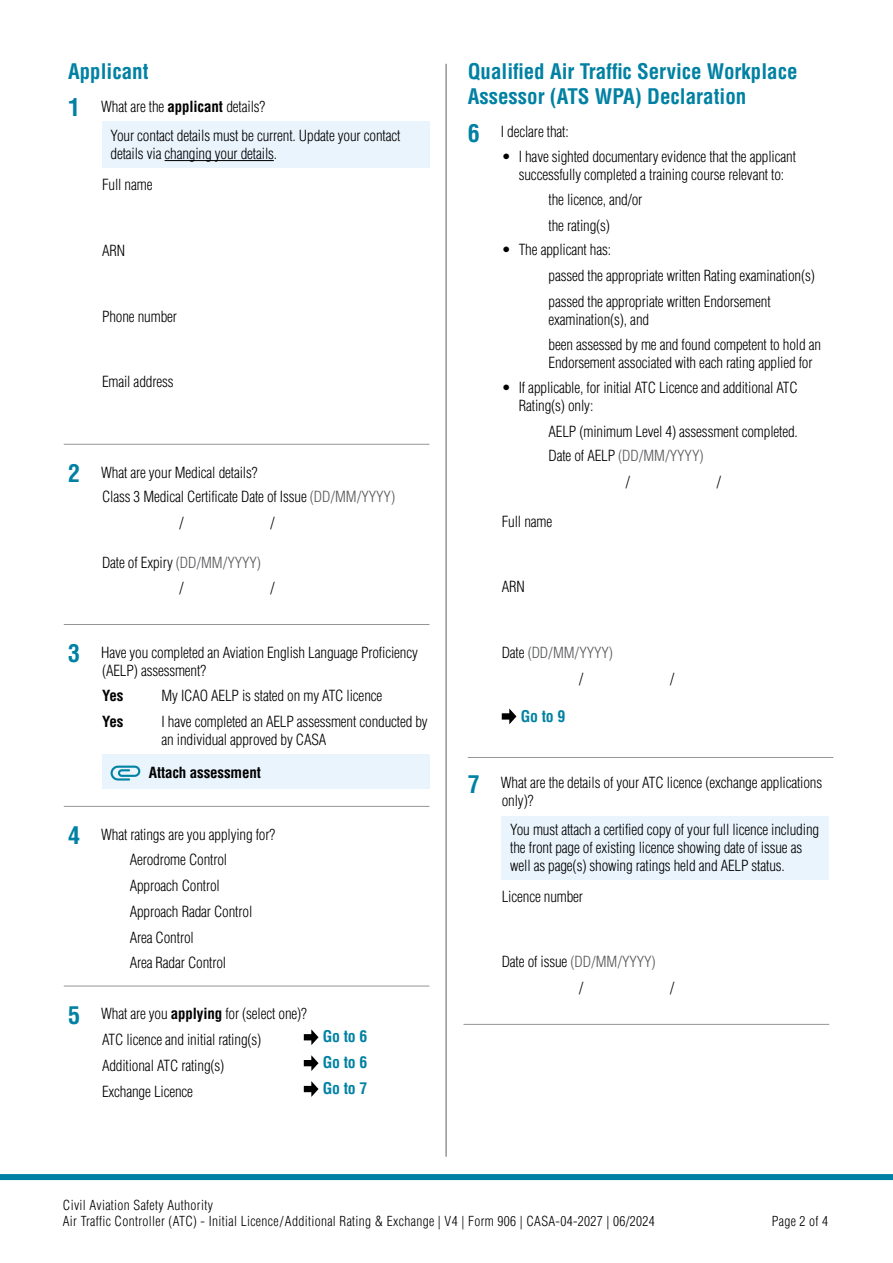
<style>
.page{position:relative;width:893px;height:1263px;background:#fff}
.page>*{position:absolute;margin:0;border:0;box-sizing:border-box;transform-origin:0 0}
.Sub-H_Cont_Bold_blue_14pt{font:700 condensed 21px/25.2px "Helvetica LT Std";color:#0081a3}
.P_10pt_SA1pt{font:700 condensed 15.75px "Helvetica LT Std";letter-spacing:-.01em;color:#0081a3}
.Multi-checkbox_Indent_9mm{font:300 condensed 15px/18px "Helvetica LT Std";letter-spacing:-.01em;color:#000}
._1SH__P_Indent_9mm_10pt{font:300 condensed 15px/18px "Helvetica LT Std";letter-spacing:-.01em;color:#000}
.P_10pt_SA1pt-2{font:300 condensed 15px/18px "Helvetica LT Std";letter-spacing:-.01em;color:#000}
.Bullets_Indent_13mm_10pt{font:300 condensed 15px/18px "Helvetica LT Std";letter-spacing:-.01em;color:#000;text-align:center}
.P_Indent_9mm_10pt_SA1mm{font:300 condensed 15px "Helvetica LT Std";letter-spacing:-.01em;color:#000}
.N_Y_Checkbox_line{font:300 condensed 15px/18px "Helvetica LT Std";letter-spacing:-.01em;color:#000}
.Application_type_9mm_tabs{font:300 condensed 15px "Helvetica LT Std";letter-spacing:-.01em;color:#000}
.P_Indent_9mm_10pt_SA1mm-2{font:300 condensed 15px "Helvetica LT Std";letter-spacing:-.01em;color:#58595b}
.P_Indent_9mm_10pt_SA0mm{font:300 condensed 15px "Helvetica LT Std";letter-spacing:-.01em;color:#000}
.Attached_note_10pt_Bold{font:700 condensed 15px "Helvetica LT Std";letter-spacing:-.01em;color:#000}
.P_Indent_9mm_10pt_SA2mm{font:300 condensed 15px "Helvetica LT Std";color:#000}
.N_Y_Checkbox_line-2{font:700 condensed 15px "Helvetica LT Std";letter-spacing:-.04em;color:#000}
.t1{font:300 condensed 13.5px/16.5px "Helvetica LT Std";letter-spacing:.025em;color:#000}
.s1{font-weight:700;font-size:24px;color:#0081a3}
.s2{font-weight:700}
.s3{color:#58595b}
.s4{color:#000}
</style>
<div class="page">
<div style="left:0;top:1174px;width:893px;height:6px;background:#0081a3"></div>
<hr style="left:445px;top:64px;width:2px;height:1093px;background:#939598">
<div style="left:102px;top:121px;width:327px;height:47px;background:#eaf4fc"></div>
<hr style="left:165px;top:160px;width:109px;height:1px;background:#000">
<hr style="left:64px;top:444px;width:365px;height:1px;background:#939598">
<hr style="left:64px;top:624px;width:365px;height:1px;background:#939598">
<div style="left:102px;top:754px;width:327px;height:34px;background:#eaf4fc"></div>
<hr style="left:64px;top:806px;width:365px;height:1px;background:#939598">
<hr style="left:64px;top:986px;width:365px;height:1px;background:#939598">
<svg style="left:304px;top:1029px;width:14px;height:16px"></svg>
<svg style="left:304px;top:1055px;width:14px;height:16px"></svg>
<svg style="left:304px;top:1081px;width:14px;height:16px"></svg>
<svg style="left:502px;top:708px;width:14px;height:16px"></svg>
<hr style="left:468px;top:757px;width:365px;height:1px;background:#939598">
<div style="left:502px;top:816px;width:327px;height:63px;background:#eaf4fc"></div>
<hr style="left:463px;top:1024px;width:366px;height:1px;background:#939598">
<h1 class="Sub-H_Cont_Bold_blue_14pt" style="left:68px;top:58px;width:82px">Applicant</h1>
<p class="_1SH__P_Indent_9mm_10pt" style="left:68px;top:97px;width:199px"><span class="s1">1</span> What are the <span class="s2">applicant</span> details?</p>
<p class="P_10pt_SA1pt-2" style="left:111px;top:127px;width:291px">Your contact details must be current. Update your contact details via changing your details.</p>
<p class="P_Indent_9mm_10pt_SA1mm" style="left:102px;top:176px;width:52px">Full name</p>
<p class="P_Indent_9mm_10pt_SA1mm" style="left:102px;top:241px;width:25px">ARN</p>
<p class="P_Indent_9mm_10pt_SA1mm" style="left:102px;top:307px;width:76px">Phone number</p>
<p class="P_Indent_9mm_10pt_SA1mm" style="left:102px;top:372px;width:73px">Email address</p>
<p class="_1SH__P_Indent_9mm_10pt" style="left:68px;top:463px;width:191px"><span class="s1">2</span> What are your Medical details?</p>
<p class="P_Indent_9mm_10pt_SA1mm" style="left:102px;top:487px;width:295px">Class 3 Medical Certificate Date of Issue <span class="s3">(DD/MM/YYYY)</span></p>
<p class="P_Indent_9mm_10pt_SA2mm" style="left:179px;top:513px;width:6px">/</p>
<p class="P_Indent_9mm_10pt_SA2mm" style="left:270px;top:513px;width:6px">/</p>
<p class="P_Indent_9mm_10pt_SA1mm" style="left:102px;top:553px;width:161px">Date of Expiry <span class="s3">(DD/MM/YYYY)</span></p>
<p class="P_Indent_9mm_10pt_SA0mm" style="left:179px;top:578px;width:6px">/</p>
<p class="P_Indent_9mm_10pt_SA0mm" style="left:270px;top:578px;width:6px">/</p>
<p class="_1SH__P_Indent_9mm_10pt" style="left:102px;top:643px;width:317px;text-indent:-34px"><span class="s1">3</span> Have you completed an Aviation English Language Proficiency (AELP) assessment?</p>
<p class="N_Y_Checkbox_line-2" style="left:102px;top:687px;width:23px">Yes</p>
<p class="N_Y_Checkbox_line" style="left:162px;top:687px;width:222px">My ICAO AELP is stated on my ATC licence</p>
<p class="N_Y_Checkbox_line-2" style="left:102px;top:712px;width:23px">Yes</p>
<p class="N_Y_Checkbox_line" style="left:162px;top:713px;width:268px">I have completed an AELP assessment conducted by an individual approved by CASA</p>
<p class="Attached_note_10pt_Bold" style="left:149px;top:763px;width:114px">Attach assessment</p>
<p class="_1SH__P_Indent_9mm_10pt" style="left:68px;top:825px;width:209px"><span class="s1">4</span> What ratings are you applying for?</p>
<p class="Multi-checkbox_Indent_9mm" style="left:130px;top:851px;width:99px">Aerodrome Control</p>
<p class="Multi-checkbox_Indent_9mm" style="left:130px;top:876px;width:92px">Approach Control</p>
<p class="Multi-checkbox_Indent_9mm" style="left:130px;top:902px;width:124px">Approach Radar Control</p>
<p class="Multi-checkbox_Indent_9mm" style="left:130px;top:928px;width:66px">Area Control</p>
<p class="P_Indent_9mm_10pt_SA0mm" style="left:130px;top:953px;width:98px">Area Radar Control</p>
<p class="_1SH__P_Indent_9mm_10pt" style="left:68px;top:1005px;width:241px"><span class="s1">5</span> What are you <span class="s2">applying</span> for (select one)?</p>
<p class="Application_type_9mm_tabs" style="left:102px;top:1030px;width:161px">ATC licence and initial rating(s)</p>
<p class="P_10pt_SA1pt" style="left:323px;top:1027px;width:46px">Go to 6</p>
<p class="Application_type_9mm_tabs" style="left:102px;top:1056px;width:124px">Additional ATC rating(s)</p>
<p class="P_10pt_SA1pt" style="left:323px;top:1053px;width:46px">Go to 6</p>
<p class="Application_type_9mm_tabs" style="left:102px;top:1082px;width:93px">Exchange Licence</p>
<p class="P_10pt_SA1pt" style="left:323px;top:1078px;width:46px">Go to 7</p>
<h1 class="Sub-H_Cont_Bold_blue_14pt" style="left:468px;top:58px;width:331px">Qualified Air Traffic Service Workplace<br>Assessor (ATS WPA) Declaration</h1>
<p class="_1SH__P_Indent_9mm_10pt" style="left:468px;top:123px;width:102px"><span class="s1">6</span> I declare that:</p>
<p class="Bullets_Indent_13mm_10pt" style="left:502px;top:147px;width:296px">• I have sighted documentary evidence that the applicant successfully completed a training course relevant to:</p>
<p class="Multi-checkbox_Indent_9mm" style="left:549px;top:191px;width:95px">the licence, and/or</p>
<p class="Multi-checkbox_Indent_9mm" style="left:549px;top:216px;width:63px">the rating(s)</p>
<p class="Bullets_Indent_13mm_10pt" style="left:502px;top:241px;width:111px">• The applicant has:</p>
<p class="Multi-checkbox_Indent_9mm" style="left:549px;top:266px;width:268px">passed the appropriate written Rating examination(s)</p>
<p class="Multi-checkbox_Indent_9mm" style="left:549px;top:292px;width:224px">passed the appropriate written Endorsement examination(s), and</p>
<p class="Multi-checkbox_Indent_9mm" style="left:549px;top:336px;width:274px">been assessed by me and found competent to hold an<br>Endorsement associated with each rating applied for</p>
<p class="Bullets_Indent_13mm_10pt" style="left:519px;top:378px;width:280px;text-align:left;text-indent:-17px">• If applicable, for initial ATC Licence and additional ATC<br>Rating(s) only:</p>
<p class="Multi-checkbox_Indent_9mm" style="left:549px;top:422px;width:251px">AELP (minimum Level 4) assessment completed.</p>
<p class="P_Indent_9mm_10pt_SA1mm-2" style="left:549px;top:446px;width:156px"><span class="s4">Date of AELP</span> (DD/MM/YYYY)</p>
<p class="P_Indent_9mm_10pt_SA2mm" style="left:626px;top:472px;width:6px">/</p>
<p class="P_Indent_9mm_10pt_SA2mm" style="left:717px;top:472px;width:6px">/</p>
<p class="P_Indent_9mm_10pt_SA1mm" style="left:502px;top:512px;width:52px">Full name</p>
<p class="P_Indent_9mm_10pt_SA1mm" style="left:502px;top:577px;width:25px">ARN</p>
<p class="P_Indent_9mm_10pt_SA1mm-2" style="left:502px;top:643px;width:113px"><span class="s4">Date</span> (DD/MM/YYYY)</p>
<p class="P_Indent_9mm_10pt_SA2mm" style="left:579px;top:669px;width:6px">/</p>
<p class="P_Indent_9mm_10pt_SA2mm" style="left:670px;top:669px;width:6px">/</p>
<p class="P_10pt_SA1pt" style="left:521px;top:706px;width:46px">Go to 9</p>
<p class="_1SH__P_Indent_9mm_10pt" style="left:502px;top:774px;width:322px;text-indent:-34px"><span class="s1">7</span> What are the details of your ATC licence (exchange applications only)?</p>
<p class="P_10pt_SA1pt-2" style="left:510px;top:820px;width:310px">You must attach a certified copy of your full licence including the front page of existing licence showing date of issue as well as page(s) showing ratings held and AELP status.</p>
<p class="P_Indent_9mm_10pt_SA1mm" style="left:502px;top:887px;width:83px">Licence number</p>
<p class="P_Indent_9mm_10pt_SA1mm-2" style="left:502px;top:953px;width:155px"><span class="s4">Date of issue</span> (DD/MM/YYYY)</p>
<p class="P_Indent_9mm_10pt_SA0mm" style="left:579px;top:978px;width:6px">/</p>
<p class="P_Indent_9mm_10pt_SA0mm" style="left:670px;top:978px;width:6px">/</p>
<p class="t1" style="left:63px;top:1197px;width:594px">Civil Aviation Safety Authority<br>Air Traffic Controller (ATC) - Initial Licence/Additional Rating &amp; Exchange | V4 | Form 906 | CASA-04-2027 | 06/2024</p>
<p class="t1" style="left:772px;top:1213px;width:58px">Page 2 of 4</p>
</div>
